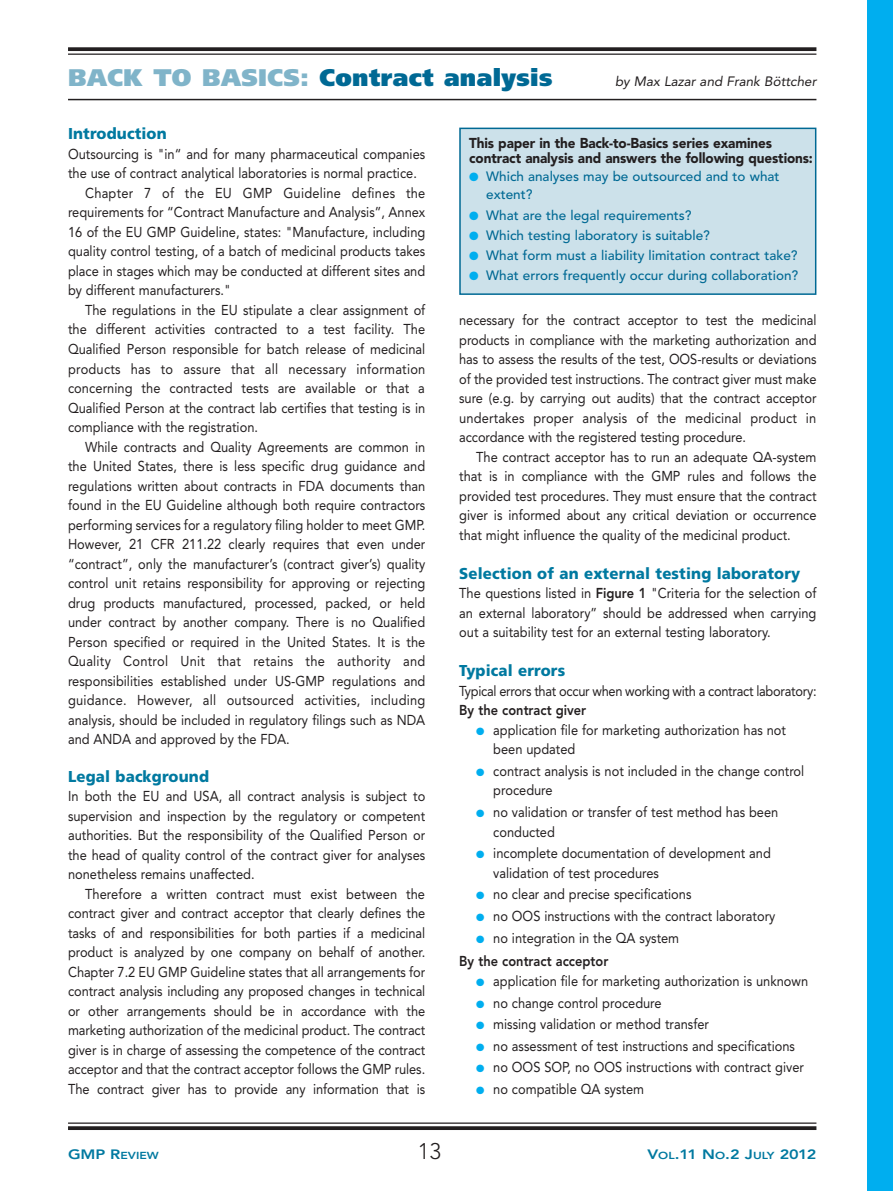
<style>
.page{position:relative;width:893px;height:1191px;background:#fff}
.page>*{position:absolute;margin:0;border:0;box-sizing:border-box;transform-origin:0 0}
.t1{font:900 24px "Frutiger";letter-spacing:.015em;color:#006994}
.t2{font:300 22.5px "Avenir";color:#231f20}
.t3{font:900 15.75px "Frutiger";letter-spacing:.01em;color:#0079a0;scale:.95 1}
.t4{font:14.25px/19.5px "Avenir";color:#231f20;text-align:justify;scale:.9 1}
.t5{font:14.25px "Avenir";letter-spacing:.02em;color:#231f20;scale:.9 1}
.t6{font:900 14.25px/15px "Avenir";letter-spacing:-.01em;color:#231f20;scale:.95 1}
.t7{font:14.25px "Avenir";letter-spacing:-.02em;color:#231f20;scale:.9 1}
.t8{font:800 14.25px "Avenir";color:#231f20;scale:.9 1}
.t9{font:500 13.5px/18px "Avenir";color:#006994}
.t10{font:italic 13.5px "Avenir";color:#231f20}
.t11{font:800 13.5px "Avenir";letter-spacing:-.05em;color:#0079a0;scale:1.2 1}
.t12{font:800 10.2px "Avenir";color:#0079a0;scale:1.2 1}
.s1{color:#80b4c9}
.s2{color:#00aeef}
.s3{font-weight:800}
.s4{font-size:13.5px}
.s5{font-size:10.2px}
</style>
<div class="page">
<hr style="left:68px;top:1122px;width:748px;height:1px;background:#231f20">
<svg style="left:68px;top:1126px;width:748px;height:4px;background:#312d2e"></svg>
<svg style="left:68px;top:47px;width:748px;height:4px;background:#322f2f"></svg>
<hr style="left:68px;top:54px;width:748px;height:1px;background:#231f20">
<div style="left:867px;top:0;width:26px;height:1191px;background:#00aeef"></div>
<hr style="left:68px;top:99px;width:748px;height:1px;background:#231f20">
<div style="left:460px;top:128px;width:356px;height:166px;background:#cce1ea"></div>
<div style="left:459px;top:128px;width:357px;height:167px;border:2px solid #006994"></div>
<h1 class="t1" style="left:68px;top:68px;width:486px"><span class="s1">BACK TO BASICS:</span> Contract analysis</h1>
<p class="t10" style="left:615px;top:76px;width:203px">by Max Lazar and Frank Böttcher</p>
<p class="t3" style="left:68px;top:128px;width:105px">Introduction</p>
<p class="t4" style="left:68px;top:145px;width:398px">Outsourcing is "in“ and for many pharmaceutical companies</p>
<p class="t4" style="left:68px;top:165px;width:389px">the use of contract analytical laboratories is normal practice.</p>
<p class="t5" style="left:85px;top:187px;width:380px">Chapter 7 of the EU GMP Guideline defines the</p>
<p class="t4" style="left:68px;top:204px;width:398px">requirements for “Contract Manufacture and Analysis”, Annex</p>
<p class="t4" style="left:68px;top:223px;width:398px">16 of the EU GMP Guideline, states: "Manufacture, including</p>
<p class="t4" style="left:68px;top:243px;width:398px">quality control testing, of a batch of medicinal products takes</p>
<p class="t4" style="left:68px;top:262px;width:398px">place in stages which may be conducted at different sites and</p>
<p class="t4" style="left:68px;top:282px;width:182px">by different manufacturers."</p>
<p class="t4" style="left:85px;top:301px;width:380px">The regulations in the EU stipulate a clear assignment of</p>
<p class="t4" style="left:68px;top:321px;width:398px">the different activities contracted to a test facility. The</p>
<p class="t4" style="left:68px;top:340px;width:398px">Qualified Person responsible for batch release of medicinal</p>
<p class="t5" style="left:68px;top:363px;width:398px">products has to assure that all necessary information</p>
<p class="t4" style="left:68px;top:379px;width:398px">concerning the contracted tests are available or that a</p>
<p class="t4" style="left:68px;top:399px;width:398px">Qualified Person at the contract lab certifies that testing is in</p>
<p class="t4" style="left:68px;top:418px;width:213px">compliance with the registration.</p>
<p class="t4" style="left:85px;top:438px;width:380px">While contracts and Quality Agreements are common in</p>
<p class="t4" style="left:68px;top:457px;width:398px">the United States, there is less specific drug guidance and</p>
<p class="t4" style="left:68px;top:477px;width:398px">regulations written about contracts in FDA documents than</p>
<p class="t4" style="left:68px;top:496px;width:399px">found in the EU Guideline although both require contractors</p>
<p class="t4" style="left:68px;top:516px;width:398px">performing services for a regulatory filing holder to meet GMP.</p>
<p class="t4" style="left:68px;top:535px;width:398px">However, 21 CFR 211.22 clearly requires that even under</p>
<p class="t4" style="left:68px;top:555px;width:398px">“contract”, only the manufacturer’s (contract giver’s) quality</p>
<p class="t4" style="left:68px;top:574px;width:398px">control unit retains responsibility for approving or rejecting</p>
<p class="t4" style="left:68px;top:594px;width:398px">drug products manufactured, processed, packed, or held</p>
<p class="t4" style="left:68px;top:613px;width:398px">under contract by another company. There is no Qualified</p>
<p class="t4" style="left:68px;top:633px;width:398px">Person specified or required in the United States. It is the</p>
<p class="t5" style="left:68px;top:655px;width:398px">Quality Control Unit that retains the authority and</p>
<p class="t4" style="left:68px;top:672px;width:398px">responsibilities established under US-GMP regulations and</p>
<p class="t5" style="left:68px;top:694px;width:398px">guidance. However, all outsourced activities, including</p>
<p class="t4" style="left:68px;top:711px;width:398px">analysis, should be included in regulatory filings such as NDA</p>
<p class="t4" style="left:68px;top:730px;width:248px">and ANDA and approved by the FDA.</p>
<p class="t3" style="left:68px;top:770px;width:150px">Legal background</p>
<p class="t4" style="left:68px;top:787px;width:399px">In both the EU and USA, all contract analysis is subject to supervision and inspection by the regulatory or competent authorities. But the responsibility of the Qualified Person or the head of quality control of the contract giver for analyses nonetheless remains unaffected.</p>
<p class="t4" style="left:68px;top:885px;width:398px;text-indent:17px">Therefore a written contract must exist between the contract giver and contract acceptor that clearly defines the tasks of and responsibilities for both parties if a medicinal product is analyzed by one company on behalf of another.<br>Chapter 7.2 EU GMP Guideline states that all arrangements for contract analysis including any proposed changes in technical or other arrangements should be in accordance with the marketing authorization of the medicinal product. The contract giver is in charge of assessing the competence of the contract acceptor and that the contract acceptor follows the GMP rules.<br>The contract giver has to provide any information that is</p>
<p class="t6" style="left:469px;top:137px;width:363px">This paper in the Back-to-Basics series examines contract analysis and answers the following questions:</p>
<p class="t9" style="left:486px;top:169px;width:295px;text-indent:-17px"><span class="s2">●</span> Which analyses may be outsourced and to what extent?</p>
<p class="t9" style="left:469px;top:207px;width:224px"><span class="s2">●</span> What are the legal requirements?</p>
<p class="t9" style="left:469px;top:227px;width:242px"><span class="s2">●</span> Which testing laboratory is suitable?</p>
<p class="t9" style="left:469px;top:247px;width:330px"><span class="s2">●</span> What form must a liability limitation contract take?</p>
<p class="t9" style="left:469px;top:267px;width:331px"><span class="s2">●</span> What errors frequently occur during collaboration?</p>
<p class="t4" style="left:459px;top:312px;width:399px">necessary for the contract acceptor to test the medicinal products in compliance with the marketing authorization and has to assess the results of the test, OOS-results or deviations of the provided test instructions. The contract giver must make sure (e.g. by carrying out audits) that the contract acceptor undertakes proper analysis of the medicinal product in accordance with the registered testing procedure.</p>
<p class="t4" style="left:459px;top:448px;width:398px;text-indent:17px">The contract acceptor has to run an adequate QA-system that is in compliance with the GMP rules and follows the provided test procedures. They must ensure that the contract giver is informed about any critical deviation or occurrence that might influence the quality of the medicinal product.</p>
<p class="t3" style="left:459px;top:567px;width:361px">Selection of an external testing laboratory</p>
<p class="t4" style="left:459px;top:585px;width:398px">The questions listed in <span class="s3">Figure 1</span> "Criteria for the selection of an external laboratory” should be addressed when carrying out a suitability test for an external testing laboratory.</p>
<p class="t3" style="left:459px;top:664px;width:113px">Typical errors</p>
<p class="t7" style="left:459px;top:685px;width:398px">Typical errors that occur when working with a contract laboratory:</p>
<p class="t8" style="left:459px;top:704px;width:143px">By the contract giver</p>
<p class="t4" style="left:493px;top:721px;width:327px;text-indent:-17px"><span class="s2">●</span> application file for marketing authorization has not been updated</p>
<p class="t4" style="left:493px;top:762px;width:347px;text-indent:-17px"><span class="s2">●</span> contract analysis is not included in the change control procedure</p>
<p class="t4" style="left:493px;top:803px;width:318px;text-indent:-17px"><span class="s2">●</span> no validation or transfer of test method has been conducted</p>
<p class="t4" style="left:493px;top:844px;width:310px;text-indent:-17px"><span class="s2">●</span> incomplete documentation of development and validation of test procedures</p>
<p class="t4" style="left:476px;top:886px;width:241px"><span class="s2">●</span> no clear and precise specifications</p>
<p class="t4" style="left:476px;top:907px;width:334px"><span class="s2">●</span> no OOS instructions with the contract laboratory</p>
<p class="t4" style="left:459px;top:927px;width:246px;line-height:23.7px;text-indent:17px"><span class="s2">●</span> no integration in the QA system<br><span class="s3">By the contract acceptor</span></p>
<p class="t4" style="left:476px;top:972px;width:370px"><span class="s2">●</span> application file for marketing authorization is unknown</p>
<p class="t4" style="left:476px;top:994px;width:208px"><span class="s2">●</span> no change control procedure</p>
<p class="t4" style="left:476px;top:1015px;width:260px"><span class="s2">●</span> missing validation or method transfer</p>
<p class="t4" style="left:476px;top:1037px;width:356px"><span class="s2">●</span> no assessment of test instructions and specifications</p>
<p class="t4" style="left:476px;top:1059px;width:366px"><span class="s2">●</span> no OOS SOP, no OOS instructions with contract giver</p>
<p class="t4" style="left:476px;top:1080px;width:188px"><span class="s2">●</span> no compatible QA system</p>
<p class="t12" style="left:68px;top:1150px;width:77px"><span class="s4">GMP R</span>EVIEW</p>
<h2 class="t2" style="left:418px;top:1141px;width:25px">13</h2>
<p class="t11" style="left:647px;top:1148px;width:142px">V<span class="s5">OL</span>.11 N<span class="s5">O</span>.2 J<span class="s5">ULY</span> 2012</p>
</div>
